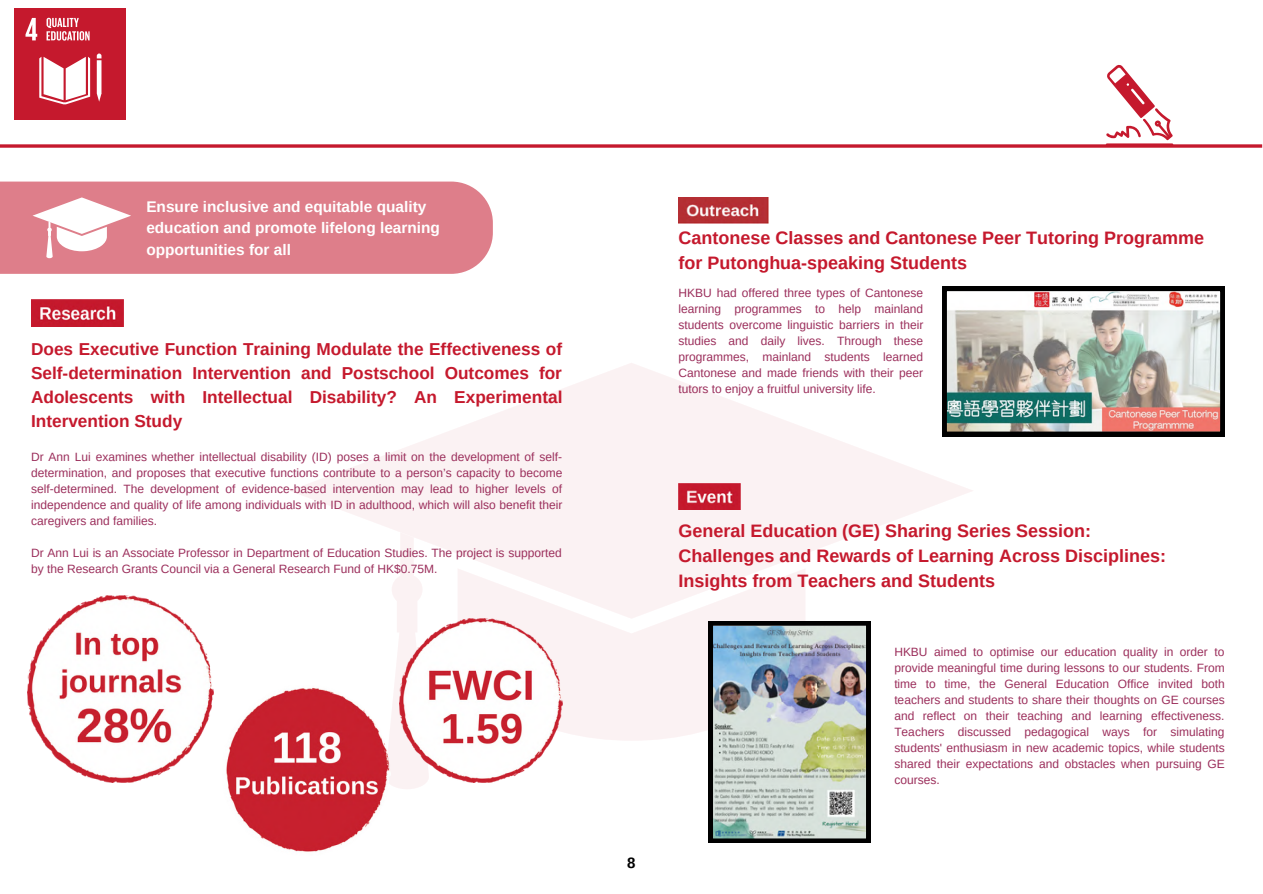
<style>
.page{position:relative;width:1263px;height:894px;background:#fff}
.page>*{position:absolute;margin:0;border:0;box-sizing:border-box;transform-origin:0 0}
.t1{font:700 18px/24.8px "Arimo";color:#c5192d}
.t2{font:700 17.25px/24px "Arimo";color:#c5192d;text-align:justify}
.t3{font:700 15.45px/21.3px "Arimo";color:#fff}
.t4{font:700 15px "Arimo";color:#000}
.t5{font:12px/16px "Arimo";color:#9b2e5b;text-align:justify}
</style>
<div class="page">
<div style="left:15px;top:9px;width:111px;height:111px;background:#c5192d"></div>
<svg style="left:26px;top:18px;width:11px;height:22px"></svg>
<svg style="left:39px;top:53px;width:62px;height:51px"></svg>
<svg style="left:47px;top:18px;width:43px;height:23px"></svg>
<div style="left:0;top:181px;width:493px;height:93px;background:#de7e8a"></div>
<svg style="left:291px;top:363px;width:683px;height:205px;fill:#fbf2f3"></svg>
<svg style="left:458px;top:568px;width:347px;height:172px;fill:#fbf2f3"></svg>
<svg style="left:385px;top:532px;width:45px;height:257px"></svg>
<img style="left:942px;top:286px;width:283px;height:150px">
<hr style="left:1106px;top:143px;width:67px;height:3px;background:#c5192d">
<svg style="left:1106px;top:64px;width:67px;height:76px"></svg>
<svg style="left:0;top:144px;width:1262px;height:4px;fill:#c5192d"></svg>
<img style="left:708px;top:621px;width:162px;height:221px">
<img style="left:31px;top:299px;width:92px;height:27px">
<img style="left:678px;top:484px;width:62px;height:25px">
<svg style="left:33px;top:197px;width:98px;height:61px"></svg>
<img style="left:28px;top:595px;width:185px;height:187px">
<img style="left:226px;top:685px;width:165px;height:167px">
<img style="left:400px;top:618px;width:163px;height:164px">
<img style="left:678px;top:197px;width:90px;height:26px">
<p class="t3" style="left:146px;top:196px;width:295px">Ensure inclusive and equitable quality education and promote lifelong learning opportunities for all</p>
<h2 class="t2" style="left:31px;top:336px;width:533px">Does Executive Function Training Modulate the Effectiveness of Self-determination Intervention and Postschool Outcomes for Adolescents with Intellectual Disability? An Experimental Intervention Study</h2>
<p class="t5" style="left:31px;top:448px;width:533px">Dr Ann Lui examines whether intellectual disability (ID) poses a limit on the development of self&shy;determination, and proposes that executive functions contribute to a person’s capacity to become self-determined. The development of evidence-based intervention may lead to higher levels of independence and quality of life among individuals with ID in adulthood, which will also benefit their caregivers and families.</p>
<p class="t5" style="left:31px;top:544px;width:532px">Dr Ann Lui is an Associate Professor in Department of Education Studies. The project is supported by the Research Grants Council via a General Research Fund of HK$0.75M.</p>
<h1 class="t1" style="left:678px;top:225px;width:527px">Cantonese Classes and Cantonese Peer Tutoring Programme for Putonghua-speaking Students</h1>
<p class="t5" style="left:678px;top:285px;width:247px">HKBU had offered three types of Cantonese learning programmes to help mainland students overcome linguistic barriers in their studies and daily lives. Through these programmes, mainland students learned Cantonese and made friends with their peer tutors to enjoy a fruitful university life.</p>
<p class="t4" style="left:627px;top:854px;width:10px">8</p>
<h1 class="t1" style="left:678px;top:518px;width:489px">General Education (GE) Sharing Series Session:<br>Challenges and Rewards of Learning Across Disciplines:<br>Insights from Teachers and Students</h1>
<p class="t5" style="left:894px;top:643px;width:332px">HKBU aimed to optimise our education quality in order to provide meaningful time during lessons to our students. From time to time, the General Education Office invited both teachers and students to share their thoughts on GE courses and reflect on their teaching and learning effectiveness.<br>Teachers discussed pedagogical ways for simulating students' enthusiasm in new academic topics, while students shared their expectations and obstacles when pursuing GE courses.</p>
</div>
